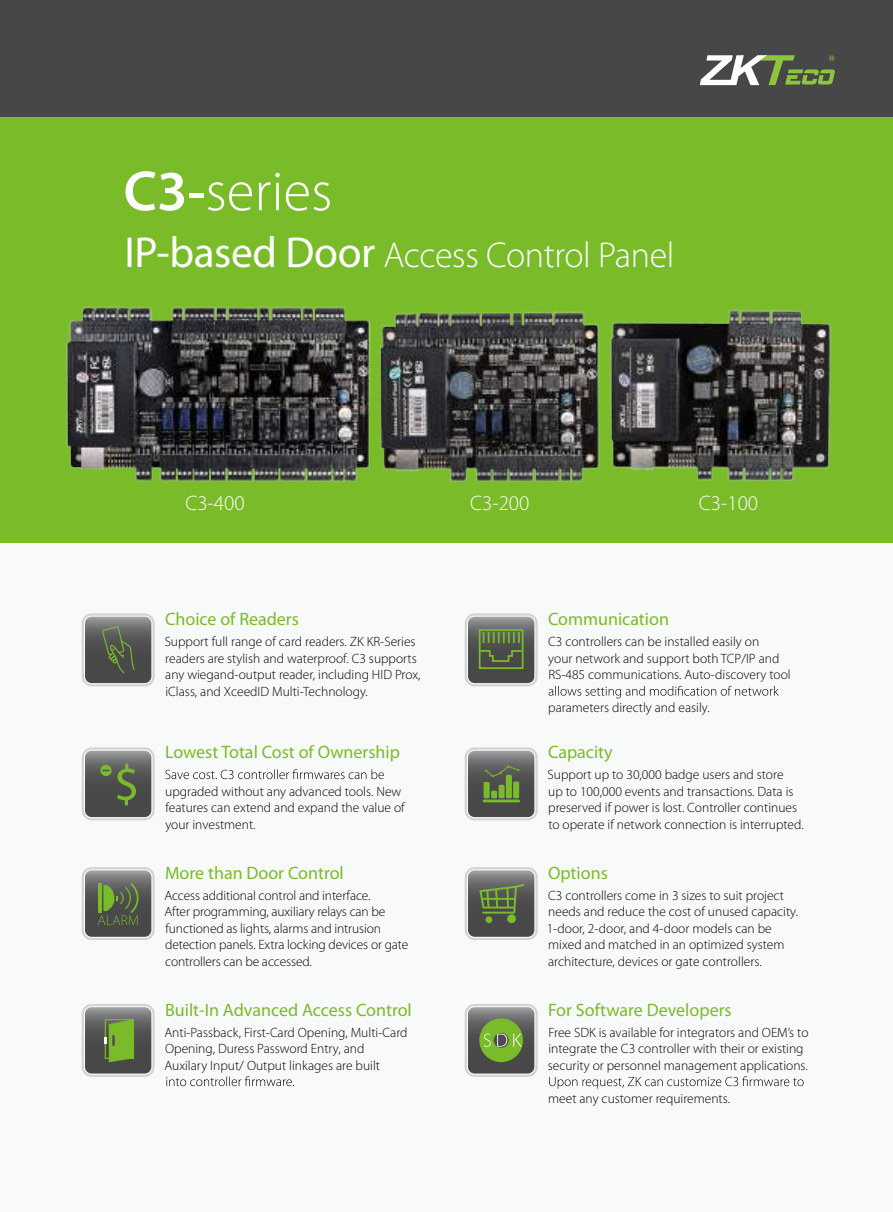
<style>
.page{position:relative;width:893px;height:1212px;background:#f8faf9}
.page>*{position:absolute;margin:0;border:0;box-sizing:border-box;transform-origin:0 0}
.t1{font:300 57px "Myriad Pro";color:#fff}
.t2{font:300 36px "Myriad Pro";letter-spacing:-.01em;color:#fff}
.t3{font:300 21px "Myriad Pro";color:#fff}
.t4{font:18px "Myriad Pro";color:#79bb29}
.t5{font:300 13.5px/16.5px "Myriad Pro";color:#000}
.s1{font-weight:600}
.s2{font-weight:400;font-size:43.5px}
</style>
<div class="page">
<div style="left:0;top:0;width:893px;height:117px;background:#474747"></div>
<div style="left:0;top:117px;width:893px;height:426px;background:#79bb29"></div>
<svg style="left:700px;top:55px;width:135px;height:30px"></svg>
<svg style="left:549px;top:686px;width:230px;height:12px"></svg>
<svg style="left:165px;top:769px;width:219px;height:10px"></svg>
<svg style="left:166px;top:1076px;width:128px;height:10px"></svg>
<svg style="left:549px;top:1076px;width:255px;height:13px"></svg>
<div style="left:465px;top:613px;width:73px;height:73px;background:linear-gradient(to right,#dfe1e0,#e0e2e1);border-radius:10px"></div>
<svg style="left:467px;top:616px;width:68px;height:68px"></svg>
<svg style="left:468px;top:617px;width:66px;height:66px;background:#5e6655"></svg>
<div style="left:82px;top:613px;width:73px;height:73px;background:#d2d4d3;border-radius:10px"></div>
<svg style="left:84px;top:616px;width:69px;height:68px"></svg>
<svg style="left:85px;top:617px;width:66px;height:66px;background:#5c5e58"></svg>
<div style="left:82px;top:747px;width:73px;height:73px;background:#d2d4d3;border-radius:10px"></div>
<svg style="left:84px;top:749px;width:69px;height:69px"></svg>
<svg style="left:85px;top:751px;width:66px;height:66px;background:#5d6257"></svg>
<svg style="left:465px;top:747px;width:73px;height:73px"></svg>
<div style="left:467px;top:749px;width:68px;height:69px;background:#e2e4e4;border-radius:8px"></div>
<svg style="left:468px;top:751px;width:66px;height:66px;background:#606955"></svg>
<svg style="left:465px;top:867px;width:73px;height:73px"></svg>
<svg style="left:467px;top:869px;width:68px;height:69px"></svg>
<svg style="left:468px;top:870px;width:66px;height:67px;background:#606857"></svg>
<svg style="left:465px;top:1004px;width:73px;height:73px"></svg>
<svg style="left:467px;top:1006px;width:68px;height:69px"></svg>
<svg style="left:468px;top:1007px;width:66px;height:66px;background:#697c53"></svg>
<div style="left:82px;top:1004px;width:73px;height:73px;background:#d2d4d3;border-radius:10px"></div>
<svg style="left:84px;top:1006px;width:69px;height:69px"></svg>
<svg style="left:85px;top:1007px;width:66px;height:66px;background:#657452"></svg>
<div style="left:82px;top:867px;width:73px;height:73px;background:#d2d4d3;border-radius:10px"></div>
<svg style="left:84px;top:869px;width:69px;height:69px"></svg>
<svg style="left:85px;top:870px;width:66px;height:67px;background:#606857"></svg>
<img style="left:609px;top:309px;width:223px;height:174px">
<img style="left:379px;top:307px;width:221px;height:177px">
<img style="left:63px;top:302px;width:308px;height:180px">
<h1 class="t1" style="left:123px;top:157px;width:210px"><span class="s1">C3-</span>series</h1>
<h2 class="t2" style="left:124px;top:234px;width:552px"><span class="s2">IP-based Door</span> Access Control Panel</h2>
<h3 class="t3" style="left:185px;top:491px;width:61px">C3-400</h3>
<h3 class="t3" style="left:470px;top:491px;width:61px">C3-200</h3>
<h3 class="t3" style="left:699px;top:491px;width:61px">C3-100</h3>
<h3 class="t4" style="left:165px;top:608px;width:135px">Choice of Readers</h3>
<p class="t5" style="left:165px;top:633px;width:257px">Support full range of card readers. ZK KR-Series readers are stylish and waterproof. C3 supports any wiegand-output reader, including HID Prox, iClass, and XceedID Multi-Technology.</p>
<h3 class="t4" style="left:165px;top:741px;width:236px">Lowest Total Cost of Ownership</h3>
<p class="t5" style="left:165px;top:783px;width:241px">upgraded without any advanced tools. New features can extend and expand the value of your investment.</p>
<h3 class="t4" style="left:165px;top:862px;width:180px">More than Door Control</h3>
<p class="t5" style="left:164px;top:887px;width:246px">Access additional control and interface.<br>After programming, auxiliary relays can be functioned as lights, alarms and intrusion detection panels. Extra locking devices or gate controllers can be accessed.</p>
<h3 class="t4" style="left:165px;top:998px;width:248px">Built-In Advanced Access Control</h3>
<p class="t5" style="left:164px;top:1024px;width:245px">Anti-Passback, First-Card Opening, Multi-Card<br>Opening, Duress Password Entry, and<br>Auxilary Input/ Output linkages are built</p>
<h3 class="t4" style="left:548px;top:608px;width:122px">Communication</h3>
<p class="t5" style="left:548px;top:633px;width:244px">C3 controllers can be installed easily on<br>your network and support both TCP/IP and<br>RS-485 communications. Auto-discovery tool</p>
<p class="t5" style="left:548px;top:699px;width:163px">parameters directly and easily.</p>
<h3 class="t4" style="left:548px;top:741px;width:66px">Capacity</h3>
<p class="t5" style="left:548px;top:766px;width:258px">Support up to 30,000 badge users and store<br>up to 100,000 events and transactions. Data is preserved if power is lost. Controller continues to operate if network connection is interrupted.</p>
<h3 class="t4" style="left:548px;top:862px;width:61px">Options</h3>
<p class="t5" style="left:547px;top:887px;width:253px">C3 controllers come in 3 sizes to suit project needs and reduce the cost of unused capacity.<br>1-door, 2-door, and 4-door models can be mixed and matched in an optimized system architecture, devices or gate controllers.</p>
<h3 class="t4" style="left:548px;top:999px;width:185px">For Software Developers</h3>
<p class="t5" style="left:548px;top:1024px;width:262px">Free SDK is available for integrators and OEM’s to integrate the C3 controller with their or existing security or personnel management applications.</p>
<p class="t5" style="left:548px;top:1090px;width:183px">meet any customer requirements.</p>
</div>
